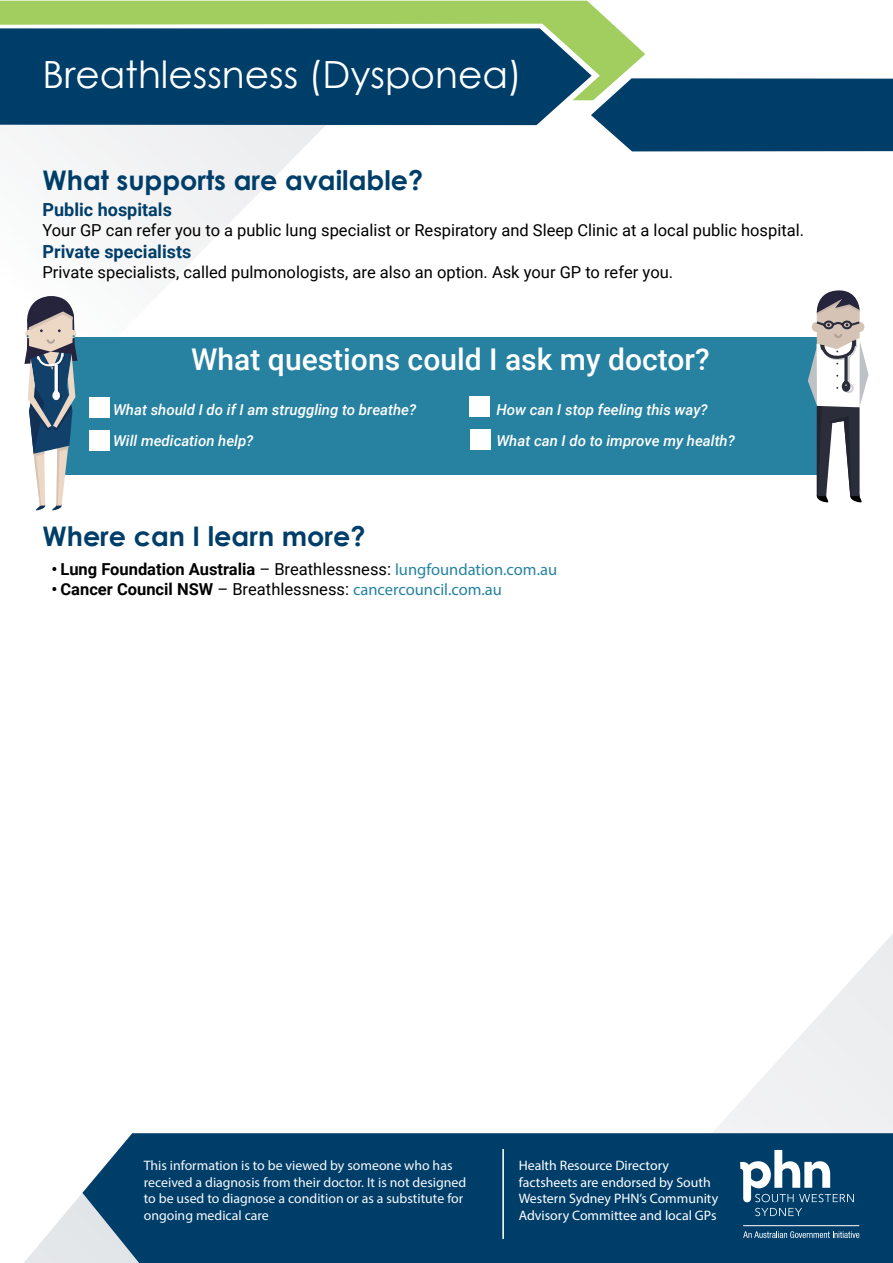
<style>
.page{position:relative;width:893px;height:1263px;background:#fff}
.page>*{position:absolute;margin:0;border:0;box-sizing:border-box;transform-origin:0 0}
.t1{font:37.5px "Century Gothic";color:#fff}
.t2{font:500 30px "Roboto";color:#fff}
.t3{font:700 27px "Century Gothic";color:#003e6a}
.t4{font:700 18px "Roboto";color:#003e6a}
.t5{font:16.5px "Roboto";color:#000}
.t6{font:700 16.5px "Roboto";color:#000}
.t7{font:16.5px "Myriad Pro";color:#2683a1}
.t8{font:italic 500 15px/31.2px "Roboto";color:#fff}
.t9{font:13.8px/16.5px "Myriad Pro";color:#f9f9fa}
.t10{font:13.8px/16.5px "Myriad Pro";color:#fff}
.s1{font-weight:400}
.s2{font-family:"Myriad Pro";font-weight:400;color:#2683a1}
.s3{font-family:"Roboto";font-weight:700;color:#000}
.s4{font-family:"Roboto";color:#000}
</style>
<div class="page">
<svg style="left:27px;top:127px;width:297px;height:143px"></svg>
<div style="left:600px;top:78px;width:293px;height:73px;background:#003e6a"></div>
<svg style="left:0;top:0;width:646px;height:101px;background:#a9d074"></svg>
<svg style="left:0;top:24px;width:600px;height:103px;background:#185175"></svg>
<svg style="left:713px;top:934px;width:180px;height:199px"></svg>
<svg style="left:24px;top:1194px;width:58px;height:69px"></svg>
<div style="left:82px;top:1133px;width:811px;height:130px;background:#003e6a"></div>
<svg style="left:755px;top:1208px;width:47px;height:8px"></svg>
<svg style="left:740px;top:1150px;width:114px;height:52px"></svg>
<svg style="left:743px;top:1231px;width:116px;height:7px"></svg>
<hr style="left:502px;top:1149px;width:2px;height:90px;background:#fff">
<div style="left:61px;top:337px;width:760px;height:138px;background:#2782a2"></div>
<div style="left:89px;top:398px;width:20px;height:20px;background:#fff"></div>
<div style="left:89px;top:430px;width:20px;height:20px;background:#fff"></div>
<div style="left:470px;top:397px;width:20px;height:20px;background:#fff"></div>
<div style="left:471px;top:429px;width:20px;height:20px;background:#fff"></div>
<svg style="left:24px;top:296px;width:53px;height:215px"></svg>
<svg style="left:808px;top:290px;width:60px;height:213px"></svg>
<h1 class="t1" style="left:43px;top:48px;width:481px">Breathlessness (Dysponea)</h1>
<h3 class="t3" style="left:43px;top:160px;width:382px">What supports are available?</h3>
<p class="t4" style="left:43px;top:197px;width:131px">Public hospitals</p>
<p class="t5" style="left:43px;top:219px;width:763px">Your GP can refer you to a public lung specialist or Respiratory and Sleep Clinic at a local public hospital.</p>
<p class="t4" style="left:43px;top:239px;width:150px">Private specialists</p>
<p class="t5" style="left:43px;top:260px;width:632px">Private specialists, called pulmonologists, are also an option. Ask your GP to refer you.</p>
<h2 class="t2" style="left:191px;top:338px;width:520px">What questions could I ask my doctor?</h2>
<p class="t8" style="left:113px;top:393px;width:305px">What should I do if I am struggling to breathe?<br>Will medication help?</p>
<p class="t8" style="left:496px;top:393px;width:240px">How can I stop feeling this way?<br>What can I do to improve my health?</p>
<h3 class="t3" style="left:43px;top:516px;width:324px">Where can I learn more?</h3>
<p class="t6" style="left:52px;top:557px;width:507px">• Lung Foundation Australia <span class="s1">– Breathlessness:</span> <span class="s2">lungfoundation.com.au</span></p>
<p class="t7" style="left:52px;top:579px;width:452px"><span class="s3">• Cancer Council NSW</span> <span class="s4">– Breathlessness:</span> cancercouncil.com.au</p>
<p class="t9" style="left:144px;top:1157px;width:324px">This information is to be viewed by someone who has received a diagnosis from their doctor. It is not designed to be used to diagnose a condition or as a substitute for ongoing medical care</p>
<p class="t10" style="left:519px;top:1157px;width:201px">Health Resource Directory factsheets are endorsed by South<br>Western Sydney PHN’s Community<br>Advisory Committee and local GPs</p>
</div>
